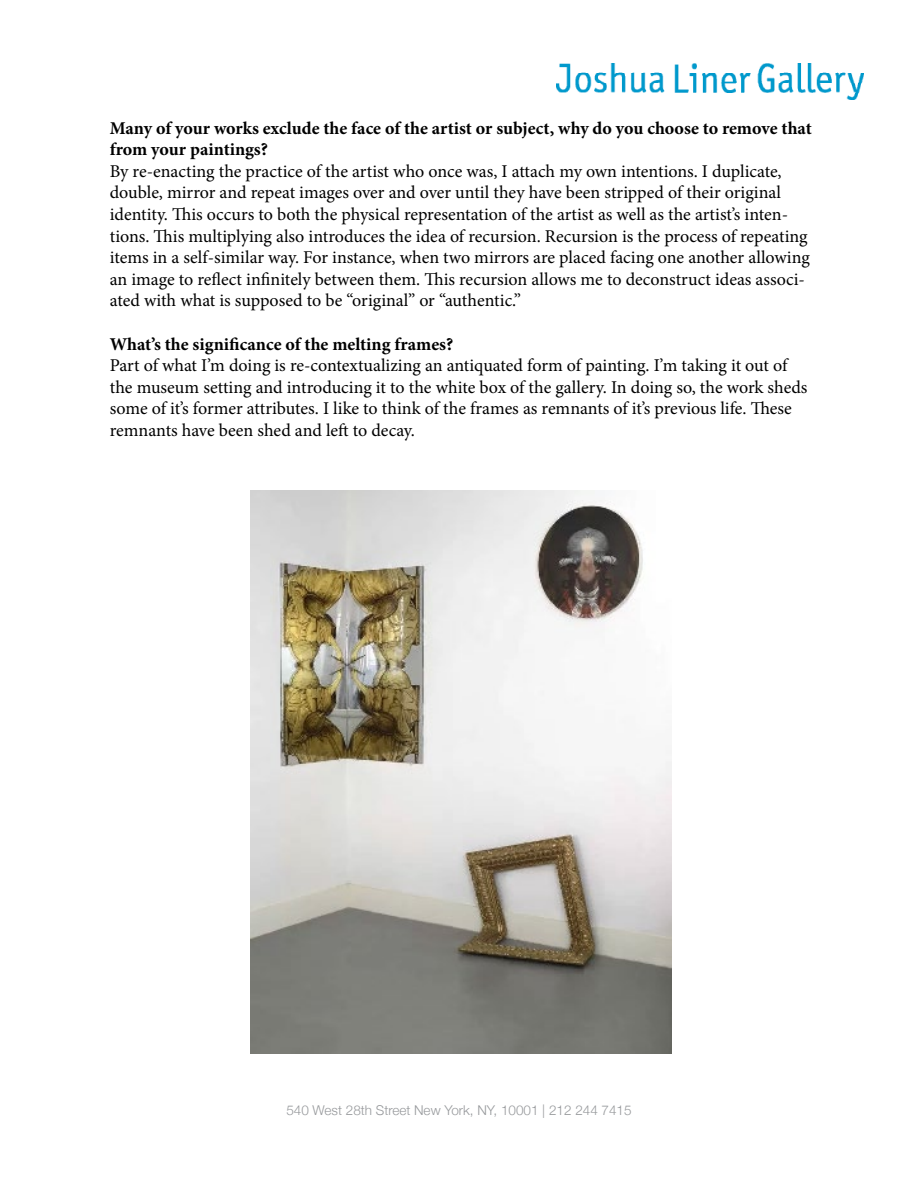
<style>
.page{position:relative;width:918px;height:1188px;background:#fff}
.page>*{position:absolute;margin:0;border:0;box-sizing:border-box;transform-origin:0 0}
.t1{font:18px/21.6px "Minion Pro";color:#000}
.t2{font:700 18px/21.6px "Minion Pro";color:#000}
.t3{font:300 13.5px "Helvetica Neue";color:#97999c}
</style>
<div class="page">
<img style="left:556px;top:63px;width:308px;height:36px">
<img style="left:250px;top:491px;width:421px;height:563px">
<p class="t2" style="left:110px;top:117px;width:704px">Many of your works exclude the face of the artist or subject, why do you choose to remove that from your paintings?</p>
<p class="t1" style="left:110px;top:160px;width:702px">By re-enacting the practice of the artist who once was, I attach my own intentions. I duplicate, double, mirror and repeat images over and over until they have been stripped of their original identity. This occurs to both the physical representation of the artist as well as the artist’s inten&shy;tions. This multiplying also introduces the idea of recursion. Recursion is the process of repeating items in a self-similar way. For instance, when two mirrors are placed facing one another allowing an image to reflect infinitely between them. This recursion allows me to deconstruct ideas associ&shy;ated with what is supposed to be “original” or “authentic.”</p>
<p class="t2" style="left:110px;top:333px;width:345px">What’s the significance of the melting frames?</p>
<p class="t1" style="left:110px;top:355px;width:699px">Part of what I’m doing is re-contextualizing an antiquated form of painting. I’m taking it out of the museum setting and introducing it to the white box of the gallery. In doing so, the work sheds some of it’s former attributes. I like to think of the frames as remnants of it’s previous life. These remnants have been shed and left to decay.</p>
<p class="t3" style="left:286px;top:1099px;width:347px">540 West 28th Street New York, NY, 10001 | 212 244 7415</p>
</div>
